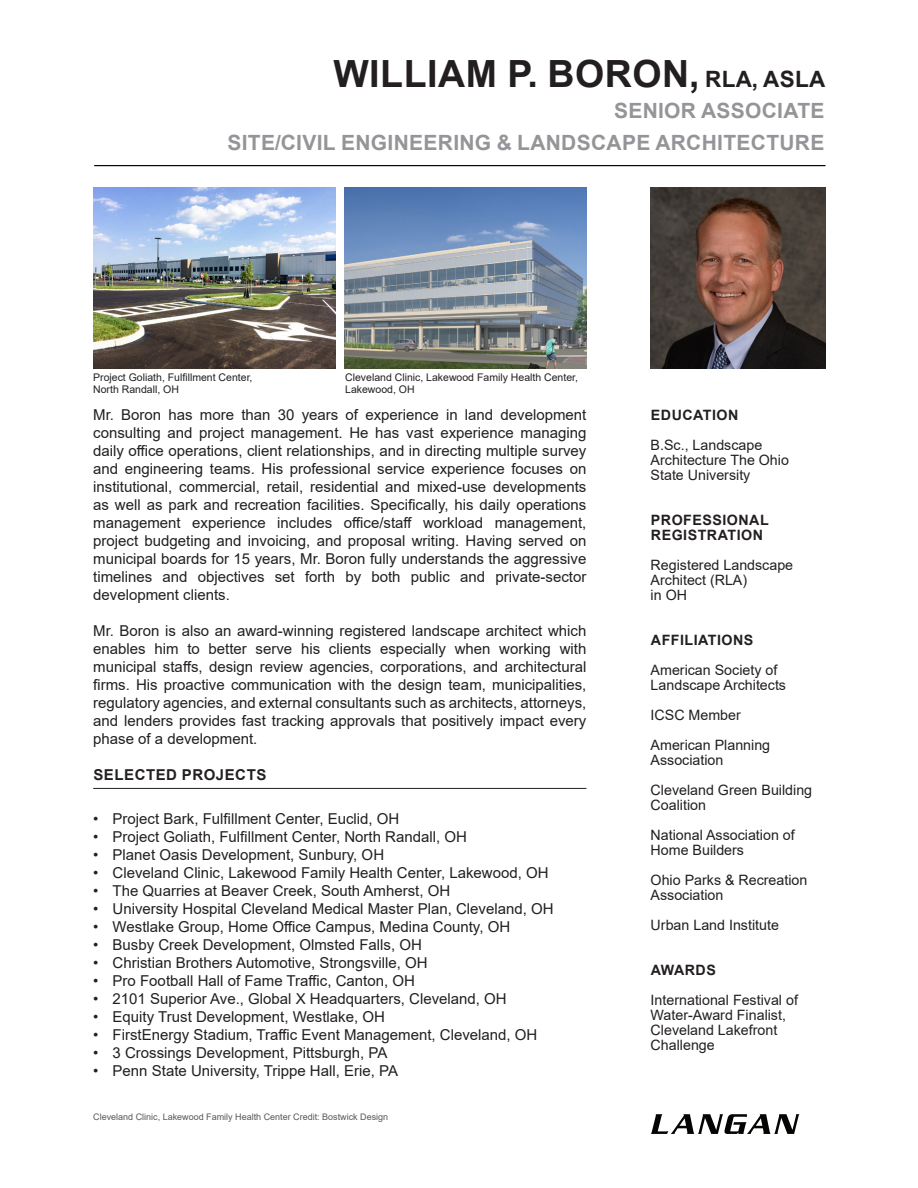
<style>
.page{position:relative;width:918px;height:1188px;background:#fff}
.page>*{position:absolute;margin:0;border:0;box-sizing:border-box;transform-origin:0 0}
.t1{font:700 37.5px "Arial";letter-spacing:.015em;color:#231f20}
.t2{font:700 21px "Arial";letter-spacing:.015em;color:#939598}
.t3{font:15px/18px "Arial";color:#231f20;text-align:justify}
.t4{font:700 15px "Arial";letter-spacing:.035em;color:#231f20}
.t5{font:14.25px/15px "Arial";color:#231f20}
.t6{font:700 14.25px/15px "Arial";letter-spacing:.035em;color:#231f20}
.t7{font:10.5px/12.6px "Arial";color:#231f20}
.t8{font:9px "Arial";color:#57585a}
.s1{font-size:22.5px}
</style>
<div class="page">
<svg style="left:651px;top:1114px;width:148px;height:20px"></svg>
<hr style="left:94px;top:165px;width:731px;height:1px;background:#040503">
<hr style="left:93px;top:788px;width:493px;height:1px;background:#231f20">
<img style="left:651px;top:187px;width:174px;height:182px">
<img style="left:344px;top:187px;width:242px;height:182px">
<img style="left:94px;top:187px;width:242px;height:182px">
<p class="t1" style="left:333px;top:47px;width:494px">WILLIAM P. BORON, <span class="s1">RLA, ASLA</span></p>
<p class="t2" style="left:614px;top:96px;width:212px">SENIOR ASSOCIATE</p>
<p class="t2" style="left:227px;top:128px;width:598px">SITE/CIVIL ENGINEERING &amp; LANDSCAPE ARCHITECTURE</p>
<p class="t7" style="left:93px;top:371px;width:161px">Project Goliath, Fulfillment Center,</p>
<p class="t7" style="left:93px;top:383px;width:87px">North Randall, OH</p>
<p class="t7" style="left:345px;top:371px;width:234px">Cleveland Clinic, Lakewood Family Health Center,<br>Lakewood, OH</p>
<p class="t3" style="left:93px;top:406px;width:495px">Mr. Boron has more than 30 years of experience in land development consulting and project management. He has vast experience managing daily office operations, client relationships, and in directing multiple survey and engineering teams. His professional service experience focuses on institutional, commercial, retail, residential and mixed-use developments as well as park and recreation facilities. Specifically, his daily operations management experience includes office/staff workload management, project budgeting and invoicing, and proposal writing. Having served on municipal boards for 15 years, Mr. Boron fully understands the aggressive timelines and objectives set forth by both public and private-sector development clients.</p>
<p class="t3" style="left:93px;top:622px;width:495px">Mr. Boron is also an award-winning registered landscape architect which enables him to better serve his clients especially when working with municipal staffs, design review agencies, corporations, and architectural firms. His proactive communication with the design team, municipalities, regulatory agencies, and external consultants such as architects, attorneys, and lenders provides fast tracking approvals that positively impact every phase of a development.</p>
<p class="t4" style="left:93px;top:764px;width:174px">SELECTED PROJECTS</p>
<p class="t3" style="left:93px;top:809px;width:308px">• Project Bark, Fulfillment Center, Euclid, OH</p>
<p class="t3" style="left:93px;top:827px;width:375px">• Project Goliath, Fulfillment Center, North Randall, OH</p>
<p class="t3" style="left:93px;top:845px;width:292px">• Planet Oasis Development, Sunbury, OH</p>
<p class="t3" style="left:93px;top:863px;width:457px">• Cleveland Clinic, Lakewood Family Health Center, Lakewood, OH</p>
<p class="t3" style="left:93px;top:881px;width:359px">• The Quarries at Beaver Creek, South Amherst, OH</p>
<p class="t3" style="left:93px;top:899px;width:462px">• University Hospital Cleveland Medical Master Plan, Cleveland, OH</p>
<p class="t3" style="left:93px;top:917px;width:419px">• Westlake Group, Home Office Campus, Medina County, OH</p>
<p class="t3" style="left:93px;top:935px;width:330px">• Busby Creek Development, Olmsted Falls, OH</p>
<p class="t3" style="left:93px;top:953px;width:336px">• Christian Brothers Automotive, Strongsville, OH</p>
<p class="t3" style="left:93px;top:971px;width:323px">• Pro Football Hall of Fame Traffic, Canton, OH</p>
<p class="t3" style="left:93px;top:989px;width:415px">• 2101 Superior Ave., Global X Headquarters, Cleveland, OH</p>
<p class="t3" style="left:93px;top:1007px;width:293px">• Equity Trust Development, Westlake, OH</p>
<p class="t3" style="left:93px;top:1025px;width:446px">• FirstEnergy Stadium, Traffic Event Management, Cleveland, OH</p>
<p class="t3" style="left:93px;top:1043px;width:296px">• 3 Crossings Development, Pittsburgh, PA</p>
<p class="t3" style="left:93px;top:1061px;width:306px">• Penn State University, Trippe Hall, Erie, PA</p>
<p class="t8" style="left:93px;top:1111px;width:297px">Cleveland Clinic, Lakewood Family Health Center Credit: Bostwick Design</p>
<p class="t6" style="left:651px;top:407px;width:89px">EDUCATION</p>
<p class="t5" style="left:651px;top:437px;width:140px">B.Sc., Landscape<br>Architecture The Ohio<br>State University</p>
<p class="t6" style="left:651px;top:512px;width:119px">PROFESSIONAL<br>REGISTRATION</p>
<p class="t5" style="left:651px;top:557px;width:144px">Registered Landscape<br>Architect (RLA)</p>
<p class="t5" style="left:651px;top:587px;width:38px">in OH</p>
<p class="t6" style="left:651px;top:632px;width:104px">AFFILIATIONS</p>
<p class="t5" style="left:651px;top:662px;width:137px">American Society of<br>Landscape Architects</p>
<p class="t5" style="left:651px;top:707px;width:92px">ICSC Member</p>
<p class="t5" style="left:651px;top:737px;width:121px">American Planning<br>Association</p>
<p class="t5" style="left:651px;top:782px;width:163px">Cleveland Green Building<br>Coalition</p>
<p class="t5" style="left:651px;top:827px;width:146px">National Association of<br>Home Builders</p>
<p class="t5" style="left:651px;top:872px;width:158px">Ohio Parks &amp; Recreation<br>Association</p>
<p class="t5" style="left:651px;top:917px;width:130px">Urban Land Institute</p>
<p class="t6" style="left:651px;top:962px;width:67px">AWARDS</p>
<p class="t5" style="left:651px;top:992px;width:149px">International Festival of<br>Water-Award Finalist,<br>Cleveland Lakefront<br>Challenge</p>
</div>
